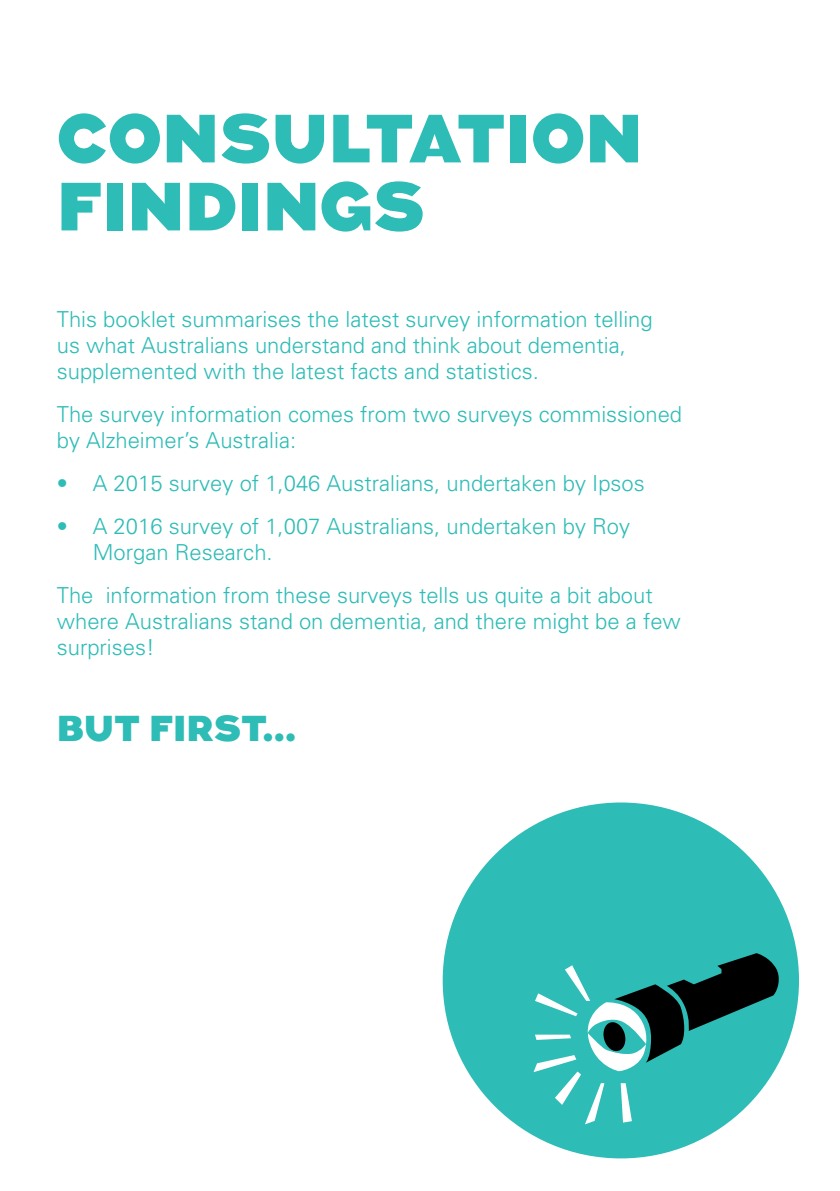
<style>
.page{position:relative;width:840px;height:1191px;background:#fff}
.page>*{position:absolute;margin:0;border:0;box-sizing:border-box;transform-origin:0 0}
.t1{font:900 68px/68px "Augustus";color:#2dbcb6}
.t2{font:900 36px "Augustus";color:#2dbcb6}
.t3{font:300 22px/26px "Univers";color:#2dbcb6}
</style>
<div class="page">
<div style="left:442px;top:802px;width:356px;height:356px;background:#2dbcb6;border-radius:50%"></div>
<svg style="left:533px;top:953px;width:247px;height:171px"></svg>
<h1 class="t1" style="left:57px;top:105px;width:587px">CONSULTATION<br>FINDINGS</h1>
<p class="t3" style="left:57px;top:305px;width:597px">This booklet summarises the latest survey information telling us what Australians understand and think about dementia, supplemented with the latest facts and statistics.</p>
<p class="t3" style="left:57px;top:401px;width:626px">The survey information comes from two surveys commissioned by Alzheimer’s Australia:</p>
<p class="t3" style="left:57px;top:470px;width:589px">• A 2015 survey of 1,046 Australians, undertaken by Ipsos</p>
<p class="t3" style="left:93px;top:513px;width:538px;text-indent:-36px">• A 2016 survey of 1,007 Australians, undertaken by Roy<br>Morgan Research.</p>
<p class="t3" style="left:57px;top:582px;width:625px">The information from these surveys tells us quite a bit about where Australians stand on dementia, and there might be a few surprises!</p>
<h2 class="t2" style="left:57px;top:707px;width:241px">BUT FIRST…</h2>
</div>
